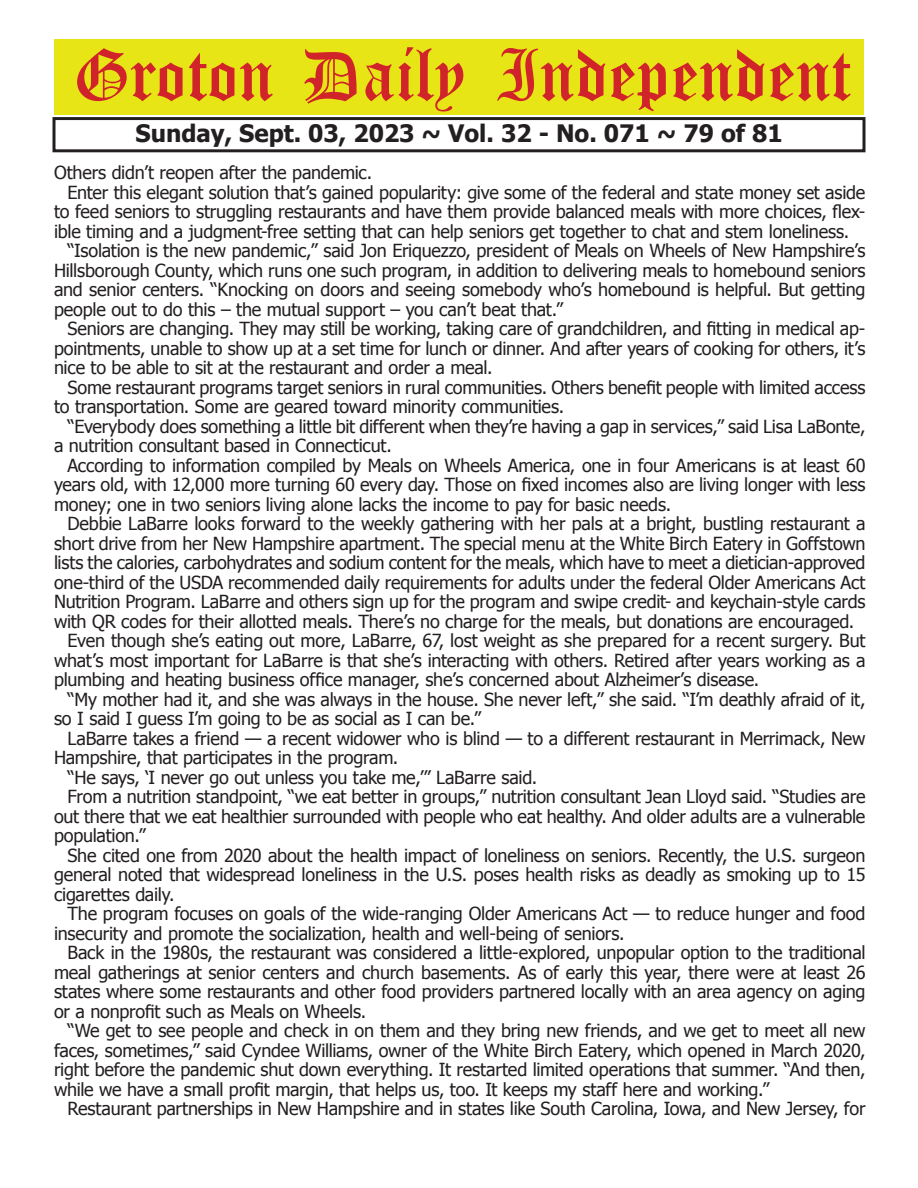
<style>
.page{position:relative;width:918px;height:1188px;background:#fff}
.page>*{position:absolute;margin:0;border:0;box-sizing:border-box;transform-origin:0 0}
.t1{font:54px "Old English Five";color:#d1232a}
.t2{font:700 24px "Tahoma";color:#231f20}
.t3{font:18px "Tahoma";letter-spacing:-.01em;color:#231f20}
</style>
<div class="page">
<div style="left:52px;top:117px;width:814px;height:35px;border:3px solid #231f20"></div>
<div style="left:54px;top:40px;width:810px;height:75px;background:#e7e515"></div>
<h1 class="t1" style="left:73px;top:50px;width:779px">Groton Daily Independent</h1>
<h2 class="t2" style="left:135px;top:116px;width:649px">Sunday, Sept. 03, 2023 ~ Vol. 32 - No. 071 ~ 79 of 81</h2>
<p class="t3" style="left:54px;top:161px;width:320px">Others didn’t reopen after the pandemic.</p>
<p class="t3" style="left:68px;top:180px;width:799px">Enter this elegant solution that’s gained popularity: give some of the federal and state money set aside</p>
<p class="t3" style="left:54px;top:200px;width:813px">to feed seniors to struggling restaurants and have them provide balanced meals with more choices, flex-</p>
<p class="t3" style="left:54px;top:219px;width:797px">ible timing and a judgment-free setting that can help seniors get together to chat and stem loneliness.</p>
<p class="t3" style="left:68px;top:239px;width:800px">“Isolation is the new pandemic,” said Jon Eriquezzo, president of Meals on Wheels of New Hampshire’s</p>
<p class="t3" style="left:54px;top:258px;width:813px">Hillsborough County, which runs one such program, in addition to delivering meals to homebound seniors</p>
<p class="t3" style="left:54px;top:278px;width:813px">and senior centers. “Knocking on doors and seeing somebody who’s homebound is helpful. But getting</p>
<p class="t3" style="left:54px;top:297px;width:511px">people out to do this – the mutual support – you can’t beat that.”</p>
<p class="t3" style="left:68px;top:317px;width:799px">Seniors are changing. They may still be working, taking care of grandchildren, and fitting in medical ap-</p>
<p class="t3" style="left:54px;top:336px;width:813px">pointments, unable to show up at a set time for lunch or dinner. And after years of cooking for others, it’s</p>
<p class="t3" style="left:54px;top:356px;width:440px">nice to be able to sit at the restaurant and order a meal.</p>
<p class="t3" style="left:68px;top:375px;width:799px">Some restaurant programs target seniors in rural communities. Others benefit people with limited access</p>
<p class="t3" style="left:54px;top:395px;width:512px">to transportation. Some are geared toward minority communities.</p>
<p class="t3" style="left:68px;top:414px;width:799px">“Everybody does something a little bit different when they’re having a gap in services,” said Lisa LaBonte,</p>
<p class="t3" style="left:54px;top:434px;width:339px">a nutrition consultant based in Connecticut.</p>
<p class="t3" style="left:68px;top:453px;width:800px">According to information compiled by Meals on Wheels America, one in four Americans is at least 60</p>
<p class="t3" style="left:54px;top:473px;width:813px">years old, with 12,000 more turning 60 every day. Those on fixed incomes also are living longer with less</p>
<p class="t3" style="left:54px;top:492px;width:619px">money; one in two seniors living alone lacks the income to pay for basic needs.</p>
<p class="t3" style="left:68px;top:512px;width:800px">Debbie LaBarre looks forward to the weekly gathering with her pals at a bright, bustling restaurant a</p>
<p class="t3" style="left:54px;top:531px;width:813px">short drive from her New Hampshire apartment. The special menu at the White Birch Eatery in Goffstown</p>
<p class="t3" style="left:54px;top:551px;width:813px">lists the calories, carbohydrates and sodium content for the meals, which have to meet a dietician-approved</p>
<p class="t3" style="left:54px;top:570px;width:813px">one-third of the USDA recommended daily requirements for adults under the federal Older Americans Act</p>
<p class="t3" style="left:54px;top:590px;width:813px">Nutrition Program. LaBarre and others sign up for the program and swipe credit- and keychain-style cards</p>
<p class="t3" style="left:54px;top:609px;width:802px">with QR codes for their allotted meals. There’s no charge for the meals, but donations are encouraged.</p>
<p class="t3" style="left:68px;top:629px;width:799px">Even though she’s eating out more, LaBarre, 67, lost weight as she prepared for a recent surgery. But</p>
<p class="t3" style="left:54px;top:648px;width:813px">what’s most important for LaBarre is that she’s interacting with others. Retired after years working as a</p>
<p class="t3" style="left:54px;top:668px;width:707px">plumbing and heating business office manager, she’s concerned about Alzheimer’s disease.</p>
<p class="t3" style="left:68px;top:687px;width:799px">“My mother had it, and she was always in the house. She never left,” she said. “I’m deathly afraid of it,</p>
<p class="t3" style="left:54px;top:707px;width:429px">so I said I guess I’m going to be as social as I can be.”</p>
<p class="t3" style="left:68px;top:726px;width:800px">LaBarre takes a friend — a recent widower who is blind — to a different restaurant in Merrimack, New</p>
<p class="t3" style="left:54px;top:746px;width:346px">Hampshire, that participates in the program.</p>
<p class="t3" style="left:68px;top:765px;width:471px">“He says, ‘I never go out unless you take me,’” LaBarre said.</p>
<p class="t3" style="left:68px;top:784px;width:800px">From a nutrition standpoint, “we eat better in groups,” nutrition consultant Jean Lloyd said. “Studies are</p>
<p class="t3" style="left:54px;top:804px;width:813px">out there that we eat healthier surrounded with people who eat healthy. And older adults are a vulnerable</p>
<p class="t3" style="left:54px;top:823px;width:93px">population.”</p>
<p class="t3" style="left:68px;top:843px;width:800px">She cited one from 2020 about the health impact of loneliness on seniors. Recently, the U.S. surgeon</p>
<p class="t3" style="left:54px;top:862px;width:813px">general noted that widespread loneliness in the U.S. poses health risks as deadly as smoking up to 15</p>
<p class="t3" style="left:54px;top:882px;width:122px">cigarettes daily.</p>
<p class="t3" style="left:68px;top:901px;width:799px">The program focuses on goals of the wide-ranging Older Americans Act — to reduce hunger and food</p>
<p class="t3" style="left:54px;top:921px;width:572px">insecurity and promote the socialization, health and well-being of seniors.</p>
<p class="t3" style="left:68px;top:940px;width:800px">Back in the 1980s, the restaurant was considered a little-explored, unpopular option to the traditional</p>
<p class="t3" style="left:54px;top:960px;width:813px">meal gatherings at senior centers and church basements. As of early this year, there were at least 26</p>
<p class="t3" style="left:54px;top:979px;width:813px">states where some restaurants and other food providers partnered locally with an area agency on aging</p>
<p class="t3" style="left:54px;top:999px;width:314px">or a nonprofit such as Meals on Wheels.</p>
<p class="t3" style="left:68px;top:1018px;width:799px">“We get to see people and check in on them and they bring new friends, and we get to meet all new</p>
<p class="t3" style="left:54px;top:1038px;width:813px">faces, sometimes,” said Cyndee Williams, owner of the White Birch Eatery, which opened in March 2020,</p>
<p class="t3" style="left:54px;top:1057px;width:813px">right before the pandemic shut down everything. It restarted limited operations that summer. “And then,</p>
<p class="t3" style="left:54px;top:1077px;width:717px">while we have a small profit margin, that helps us, too. It keeps my staff here and working.”</p>
<p class="t3" style="left:68px;top:1096px;width:800px">Restaurant partnerships in New Hampshire and in states like South Carolina, Iowa, and New Jersey, for</p>
</div>
